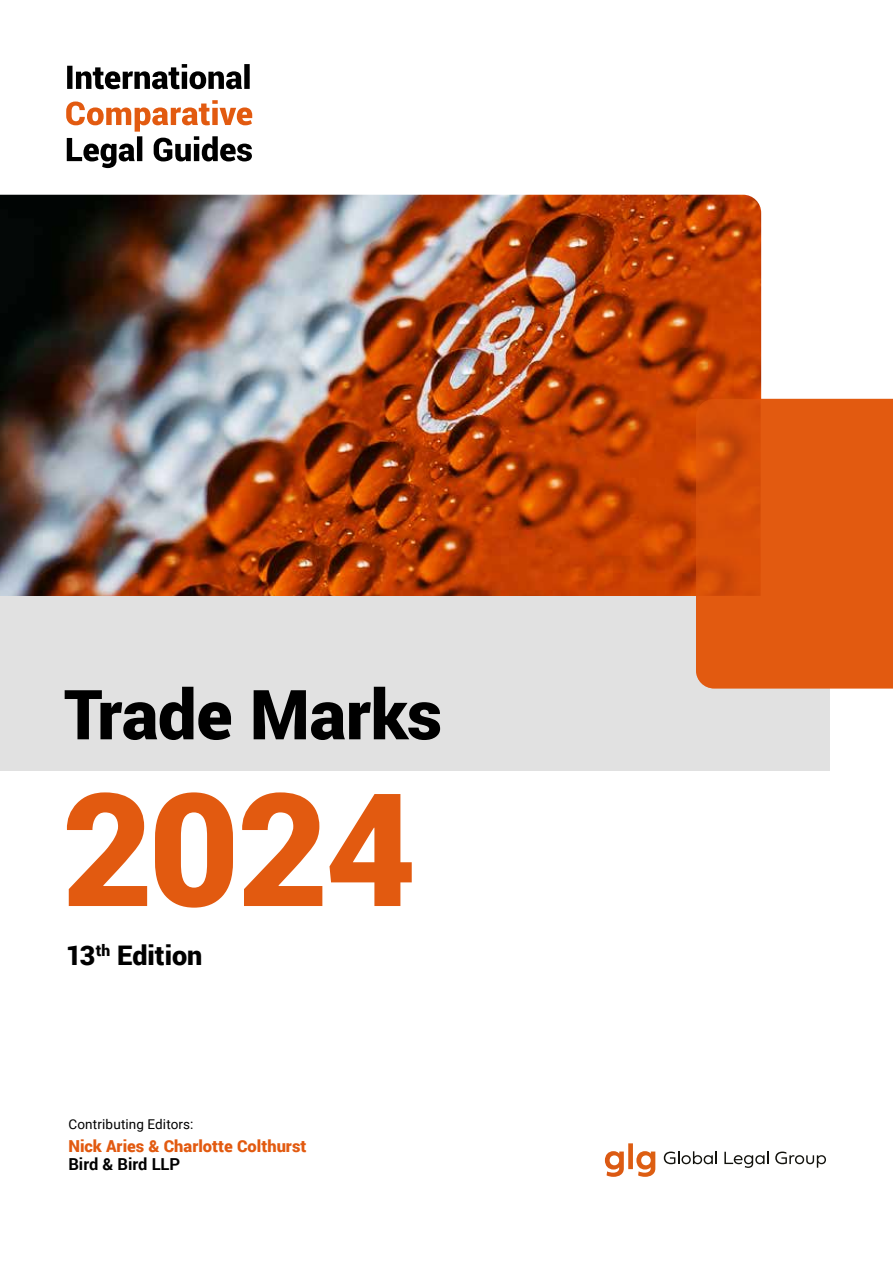
<style>
.page{position:relative;width:893px;height:1263px;background:#fff}
.page>*{position:absolute;margin:0;border:0;box-sizing:border-box;transform-origin:0 0}
.t1{font:900 157.5px "Roboto";color:#e25a10}
.t2{font:900 69px "Roboto";letter-spacing:-.01em;color:#000}
.t3{font:900 27px "Roboto";color:#000}
.t4{font:900 16.5px "Roboto";color:#e25a10}
.t5{font:700 16.5px "Roboto";color:#000}
.t6{font:13.5px "Roboto";letter-spacing:.01em;color:#000}
</style>
<div class="page">
<img style="left:0;top:195px;width:761px;height:402px">
<div style="left:0;top:597px;width:829px;height:174px;background:#e1e1e1"></div>
<svg style="left:696px;top:399px;width:197px;height:289px;background:#df570e"></svg>
<svg style="left:67px;top:100px;width:185px;height:68px"></svg>
<svg style="left:67px;top:64px;width:183px;height:25px"></svg>
<svg style="left:605px;top:1143px;width:50px;height:34px"></svg>
<svg style="left:664px;top:1151px;width:53px;height:13px"></svg>
<svg style="left:724px;top:1151px;width:45px;height:17px"></svg>
<svg style="left:775px;top:1151px;width:51px;height:17px"></svg>
<h2 class="t2" style="left:64px;top:666px;width:380px">Trade Marks</h2>
<h1 class="t1" style="left:62px;top:739px;width:356px">2024</h1>
<h3 class="t3" style="left:66px;top:936px;width:138px">13<sup>th</sup> Edition</h3>
<p class="t6" style="left:68px;top:1115px;width:126px">Contributing Editors:</p>
<p class="t4" style="left:68px;top:1134px;width:240px">Nick Aries &amp; Charlotte Colthurst</p>
<p class="t5" style="left:68px;top:1152px;width:113px">Bird &amp; Bird LLP</p>
</div>
